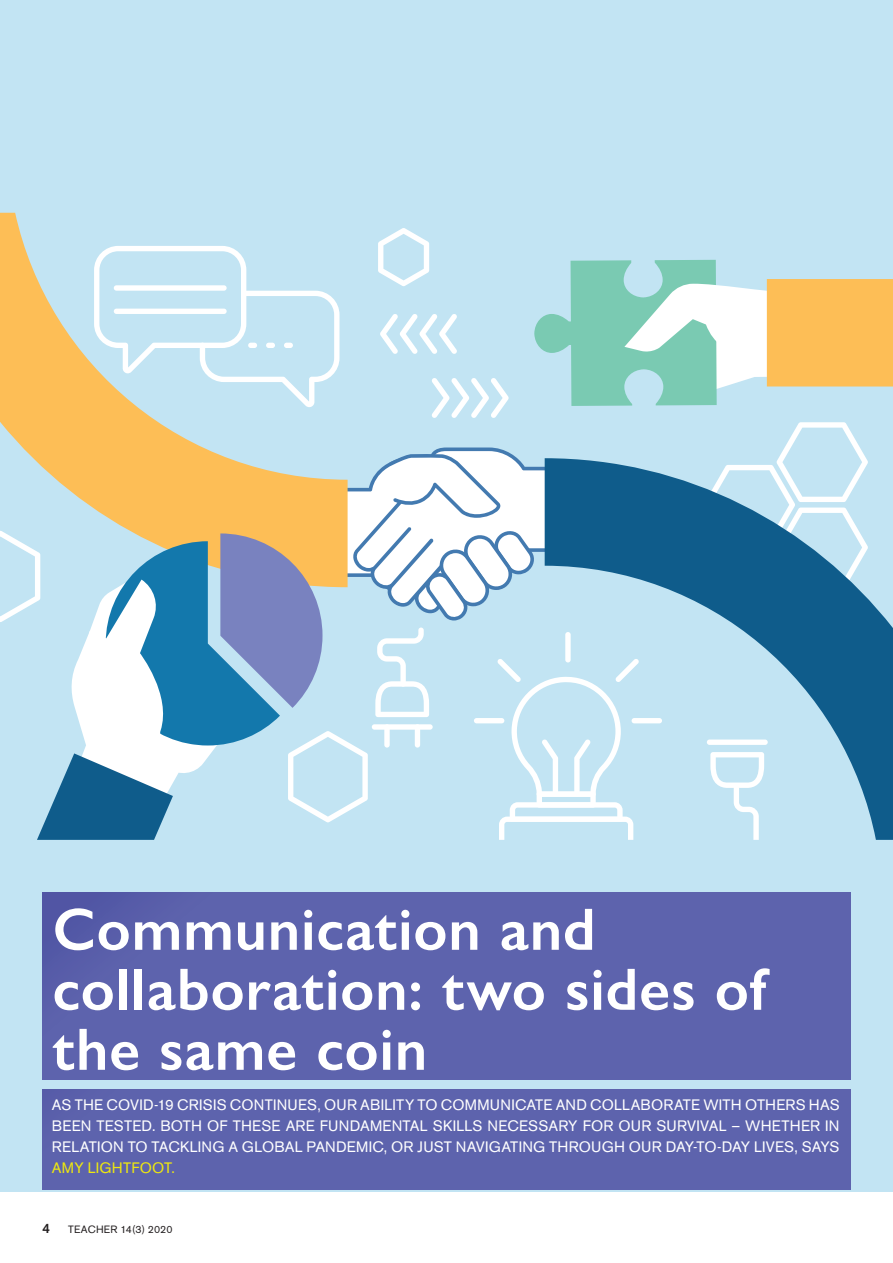
<style>
.page{position:relative;width:893px;height:1263px;background:#fff}
.page>*{position:absolute;margin:0;border:0;box-sizing:border-box;transform-origin:0 0}
.Head{font:600 60px/60px "Gill Sans";letter-spacing:.01em;color:#fff}
.Leader{font:15px/21px "Akzidenz Grotesk BE";letter-spacing:.015em;color:#fff;text-align:justify}
.t1{font:500 13.5px "Akzidenz Grotesk BE";color:#231f20}
.t2{font:10.5px "Akzidenz Grotesk BE";letter-spacing:.01em;color:#231f20}
.s1{color:#eee80f}
</style>
<div class="page">
<div style="left:0;top:0;width:893px;height:1191px;background:#c2e4f3"></div>
<div style="left:43px;top:892px;width:808px;height:188px;background:#5d63ad"></div>
<div style="left:43px;top:1089px;width:808px;height:100px;background:#5d63ad"></div>
<svg style="left:534px;top:260px;width:316px;height:146px"></svg>
<div style="left:767px;top:279px;width:126px;height:107px;background:#fdbe56"></div>
<svg style="left:779px;top:422px;width:87px;height:36px"></svg>
<svg style="left:378px;top:228px;width:51px;height:58px"></svg>
<svg style="left:380px;top:314px;width:77px;height:40px"></svg>
<svg style="left:432px;top:378px;width:77px;height:40px"></svg>
<svg style="left:639px;top:458px;width:254px;height:382px"></svg>
<svg style="left:0;top:213px;width:340px;height:234px"></svg>
<div style="left:632px;top:718px;width:30px;height:5px;background:#fff;border-radius:3px"></div>
<svg style="left:0;top:447px;width:639px;height:393px"></svg>
<div style="left:707px;top:739px;width:61px;height:6px;background:#fff;border-radius:3px"></div>
<svg style="left:710px;top:752px;width:54px;height:88px"></svg>
<p class="Head" style="left:52px;top:899px;width:715px">Communication and collaboration: two sides of the same coin</p>
<p class="Leader" style="left:52px;top:1094px;width:789px">AS THE COVID-19 CRISIS CONTINUES, OUR ABILITY TO COMMUNICATE AND COLLABORATE WITH OTHERS HAS BEEN TESTED. BOTH OF THESE ARE FUNDAMENTAL SKILLS NECESSARY FOR OUR SURVIVAL – WHETHER IN RELATION TO TACKLING A GLOBAL PANDEMIC, OR JUST NAVIGATING THROUGH OUR DAY-TO-DAY LIVES, SAYS <span class="s1">AMY LIGHTFOOT.</span></p>
<p class="t1" style="left:43px;top:1220px;width:9px">4</p>
<p class="t2" style="left:68px;top:1223px;width:106px">TEACHER 14(3) 2020</p>
</div>
